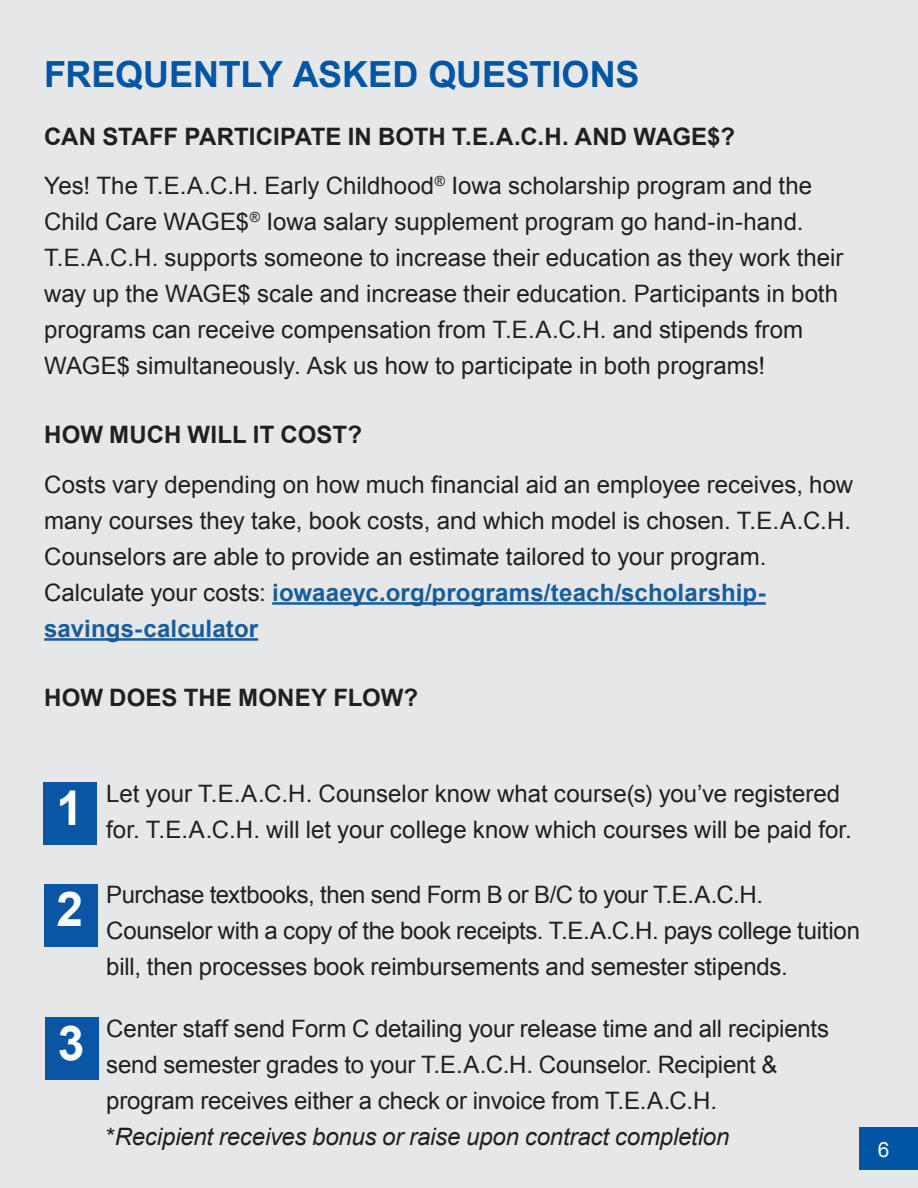
<style>
.page{position:relative;width:918px;height:1188px;background:#e6e7e9}
.page>*{position:absolute;margin:0;border:0;box-sizing:border-box;transform-origin:0 0}
.Table_Headers{font:700 48px "Arial";color:#fff}
.t1{font:700 36px "Arial";letter-spacing:-.005em;color:#0155a5}
.Table_Headers-2{font:24px/36px "Arial";color:#231f20}
.t2{font:700 24px "Arial";letter-spacing:.005em;color:#231f20}
.Table_Headers-3{font:italic 24px "Arial";letter-spacing:-.005em;color:#231f20}
.t3{font:21px "Arial";color:#fff}
.s1{font-weight:700;color:#175d9e}
.s2{font-style:normal}
</style>
<div class="page">
<div style="left:860px;top:1127px;width:58px;height:42px;background:#0155a5"></div>
<hr style="left:272px;top:602px;width:494px;height:3px;background:#175d9e">
<hr style="left:44px;top:638px;width:214px;height:3px;background:#175d9e">
<div style="left:44px;top:782px;width:53px;height:63px;background:#0a55a4"></div>
<div style="left:44px;top:884px;width:53px;height:62px;background:#0a55a4"></div>
<div style="left:45px;top:1017px;width:53px;height:63px;background:#0a55a4"></div>
<p class="t1" style="left:44px;top:50px;width:597px">FREQUENTLY ASKED QUESTIONS</p>
<p class="t2" style="left:44px;top:121px;width:692px">CAN STAFF PARTICIPATE IN BOTH T.E.A.C.H. AND WAGE$?</p>
<p class="Table_Headers-2" style="left:44px;top:168px;width:801px">Yes! The T.E.A.C.H. Early Childhood<sup>®</sup> Iowa scholarship program and the Child Care WAGE$<sup>®</sup> Iowa salary supplement program go hand-in-hand.<br>T.E.A.C.H. supports someone to increase their education as they work their way up the WAGE$ scale and increase their education. Participants in both programs can receive compensation from T.E.A.C.H. and stipends from WAGE$ simultaneously. Ask us how to participate in both programs!</p>
<p class="t2" style="left:44px;top:419px;width:319px">HOW MUCH WILL IT COST?</p>
<p class="Table_Headers-2" style="left:44px;top:467px;width:811px">Costs vary depending on how much financial aid an employee receives, how many courses they take, book costs, and which model is chosen. T.E.A.C.H.<br>Counselors are able to provide an estimate tailored to your program.<br>Calculate your costs: <span class="s1">iowaaeyc.org/programs/teach/scholarship&shy;savings-calculator</span></p>
<p class="t2" style="left:44px;top:682px;width:376px">HOW DOES THE MONEY FLOW?</p>
<p class="Table_Headers" style="left:57px;top:776px;width:28px">1</p>
<p class="Table_Headers" style="left:57px;top:878px;width:28px">2</p>
<p class="Table_Headers" style="left:58px;top:1011px;width:28px">3</p>
<p class="Table_Headers-2" style="left:106px;top:776px;width:747px">Let your T.E.A.C.H. Counselor know what course(s) you’ve registered for. T.E.A.C.H. will let your college know which courses will be paid for.</p>
<p class="Table_Headers-2" style="left:106px;top:877px;width:755px">Purchase textbooks, then send Form B or B/C to your T.E.A.C.H.<br>Counselor with a copy of the book receipts. T.E.A.C.H. pays college tuition bill, then processes book reimbursements and semester stipends.</p>
<p class="Table_Headers-2" style="left:106px;top:1011px;width:724px">Center staff send Form C detailing your release time and all recipients send semester grades to your T.E.A.C.H. Counselor. Recipient &amp; program receives either a check or invoice from T.E.A.C.H.</p>
<p class="Table_Headers-3" style="left:106px;top:1121px;width:625px"><span class="s2">*</span>Recipient receives bonus or raise upon contract completion</p>
<p class="t3" style="left:878px;top:1136px;width:13px">6</p>
</div>
